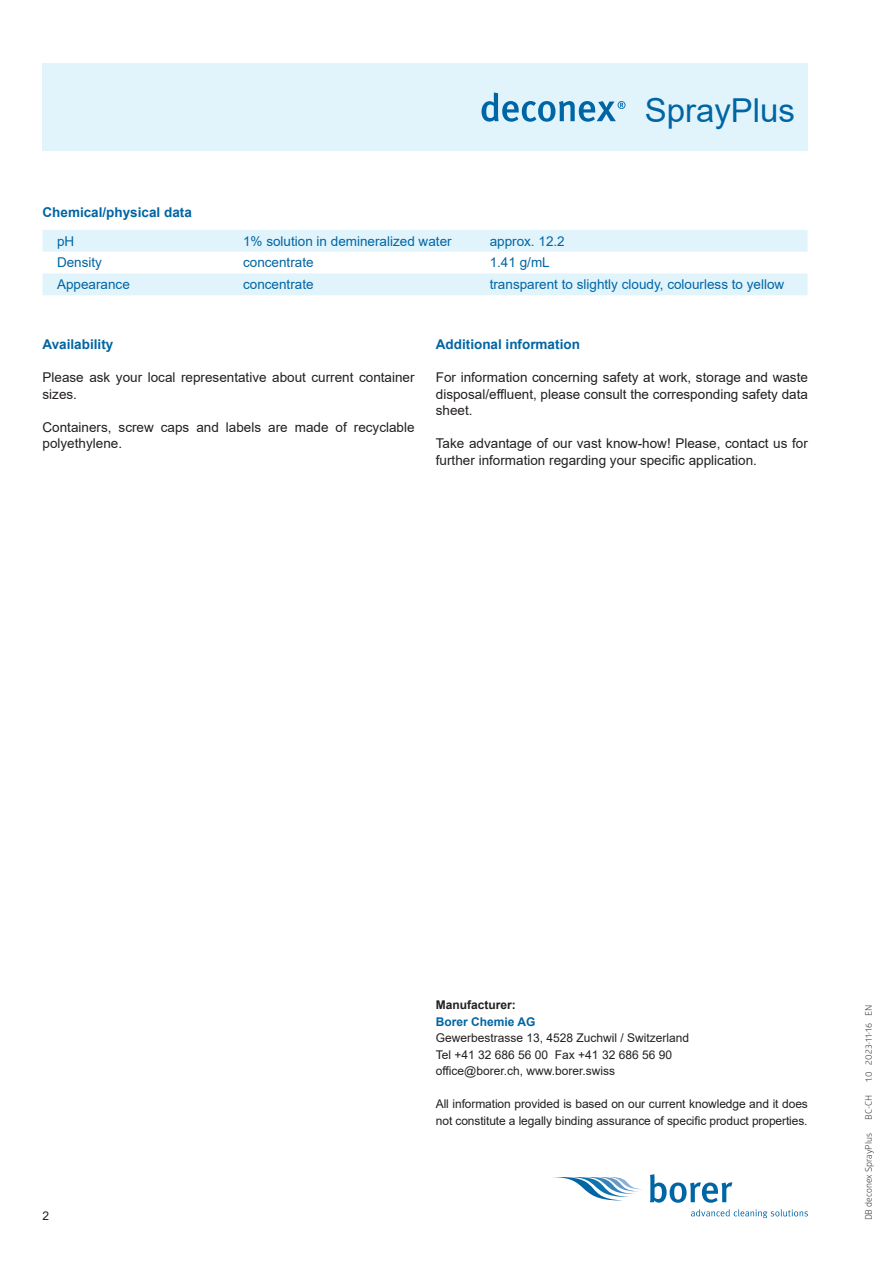
<style>
.page{position:relative;width:893px;height:1263px;background:#fff}
.page>*{position:absolute;margin:0;border:0;box-sizing:border-box;transform-origin:0 0}
.t1{font:33px "Arial";color:#0065a4}
.t2{font:13.5px/16.5px "Arial";color:#231f20}
.t3{font:13.5px "Arial";color:#0065a4}
.t4{font:700 13.5px "Arial";color:#0065a4}
.t5{font:12px/16.5px "Arial";letter-spacing:-.01em;color:#231f20}
.t6{font:700 12px "Arial";color:#231f20}
.t7{font:700 12px "Arial";color:#0065a4}
.t8{font:9px "Glober";color:#231f20}
</style>
<div class="page">
<svg style="left:552px;top:1177px;width:90px;height:23px"></svg>
<svg style="left:650px;top:1174px;width:82px;height:29px"></svg>
<svg style="left:691px;top:1209px;width:117px;height:9px"></svg>
<div style="left:43px;top:64px;width:765px;height:87px;background:#e1f4fc"></div>
<svg style="left:481px;top:93px;width:144px;height:29px"></svg>
<svg style="left:43px;top:230px;width:765px;height:65px;fill:#e1f4fc"></svg>
<h1 class="t1" style="left:645px;top:88px;width:152px">SprayPlus</h1>
<h1 class="t1" style="left:498px;top:88px;width:299px">ProdBez_Folgeseite</h1>
<p class="t4" style="left:43px;top:203px;width:151px">Chemical/physical data</p>
<p class="t3" style="left:57px;top:232px;width:19px">pH</p>
<p class="t3" style="left:243px;top:232px;width:210px">1% solution in demineralized water</p>
<p class="t3" style="left:490px;top:232px;width:77px">approx. 12.2</p>
<p class="t3" style="left:57px;top:253px;width:47px">Density</p>
<p class="t3" style="left:243px;top:253px;width:72px">concentrate</p>
<p class="t3" style="left:490px;top:253px;width:62px">1.41 g/mL</p>
<p class="t3" style="left:57px;top:275px;width:74px">Appearance</p>
<p class="t3" style="left:243px;top:275px;width:72px">concentrate</p>
<p class="t3" style="left:490px;top:275px;width:296px">transparent to slightly cloudy, colourless to yellow</p>
<p class="t4" style="left:43px;top:335px;width:72px">Availability</p>
<p class="t2" style="left:43px;top:369px;width:374px">Please ask your local representative about current container sizes.</p>
<p class="t2" style="left:43px;top:418px;width:374px">Containers, screw caps and labels are made of recyclable polyethylene.</p>
<p class="t4" style="left:436px;top:335px;width:146px">Additional information</p>
<p class="t2" style="left:436px;top:369px;width:374px;text-align:justify">For information concerning safety at work, storage and waste disposal/effluent, please consult the corresponding safety data sheet.</p>
<p class="t2" style="left:436px;top:435px;width:374px">Take advantage of our vast know-how! Please, contact us for further information regarding your specific application.</p>
<p class="t5" style="left:43px;top:1208px;width:8px">2</p>
<p class="t6" style="left:436px;top:996px;width:82px">Manufacturer:</p>
<p class="t7" style="left:436px;top:1013px;width:101px">Borer Chemie AG</p>
<p class="t5" style="left:436px;top:1030px;width:255px">Gewerbestrasse 13, 4528 Zuchwil / Switzerland<br>Tel +41 32 686 56 00 Fax +41 32 686 56 90 office@borer.ch, www.borer.swiss</p>
<p class="t5" style="left:436px;top:1096px;width:373px">All information provided is based on our current knowledge and it does not constitute a legally binding assurance of specific product properties.</p>
<p class="t8" style="left:862px;top:1082px;width:78px;rotate:-90deg">1.0 2023-11-16 EN</p>
<p class="t8" style="left:862px;top:1120px;width:26px;rotate:-90deg">BC-CH</p>
<p class="t8" style="left:862px;top:1220px;width:89px;rotate:-90deg">DB deconex SprayPlus</p>
</div>
